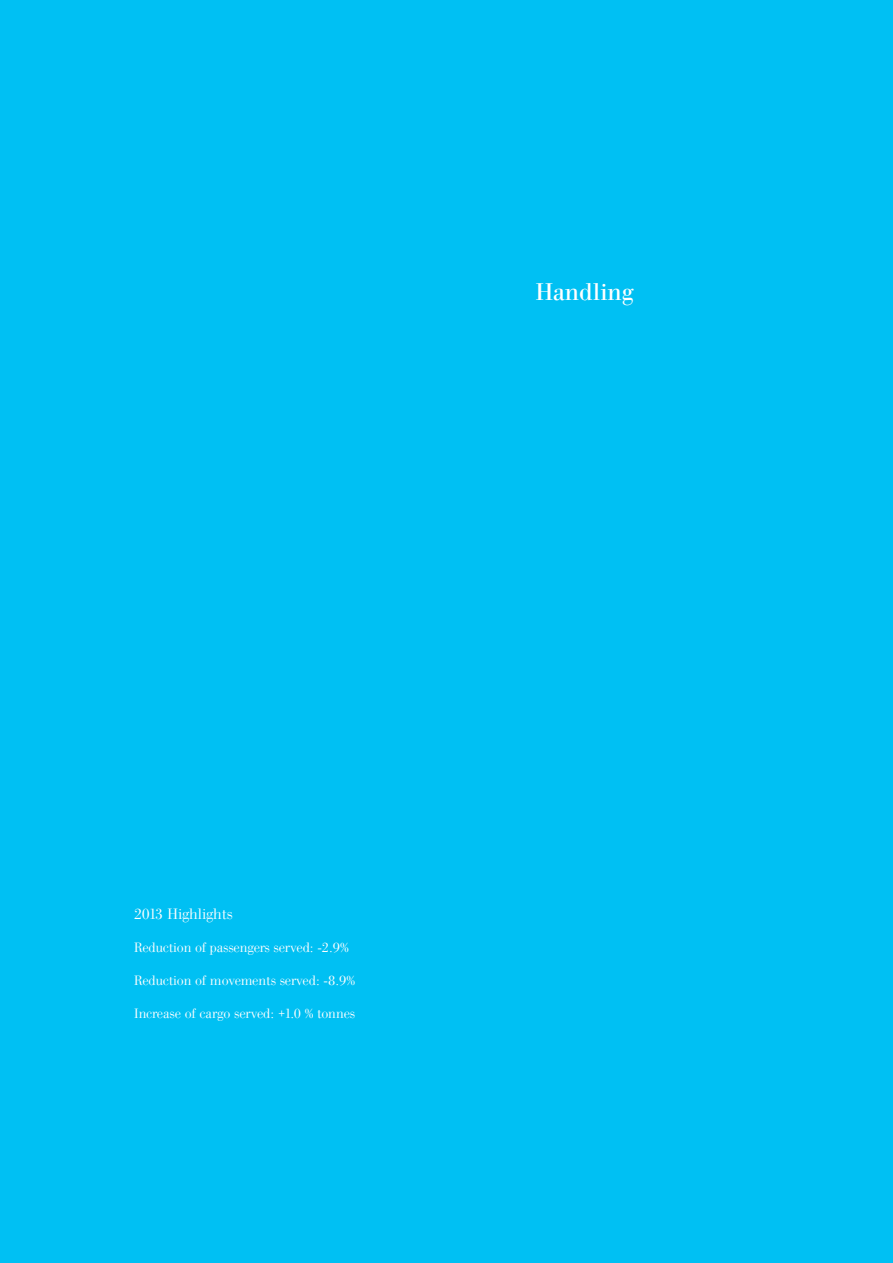
<style>
.page{position:relative;width:893px;height:1263px;background:#00c0f3}
.page>*{position:absolute;margin:0;border:0;box-sizing:border-box;transform-origin:0 0}
.t1{font:24px "AT Our Bodoni";color:#fff}
.t2{font:300 15px "AT Our Bodoni";color:#fff}
.t3{font:300 13.5px "AT Our Bodoni";letter-spacing:-.005em;color:#fff}
</style>
<div class="page">
<h1 class="t1" style="left:536px;top:283px;width:100px">Handling</h1>
<p class="t2" style="left:134px;top:908px;width:100px">2013 Highlights</p>
<p class="t3" style="left:134px;top:942px;width:216px">Reduction of passengers served: -2.9%</p>
<p class="t3" style="left:134px;top:975px;width:222px">Reduction of movements served: -8.9%</p>
<p class="t3" style="left:134px;top:1008px;width:222px">Increase of cargo served: +1.0 % tonnes</p>
</div>
